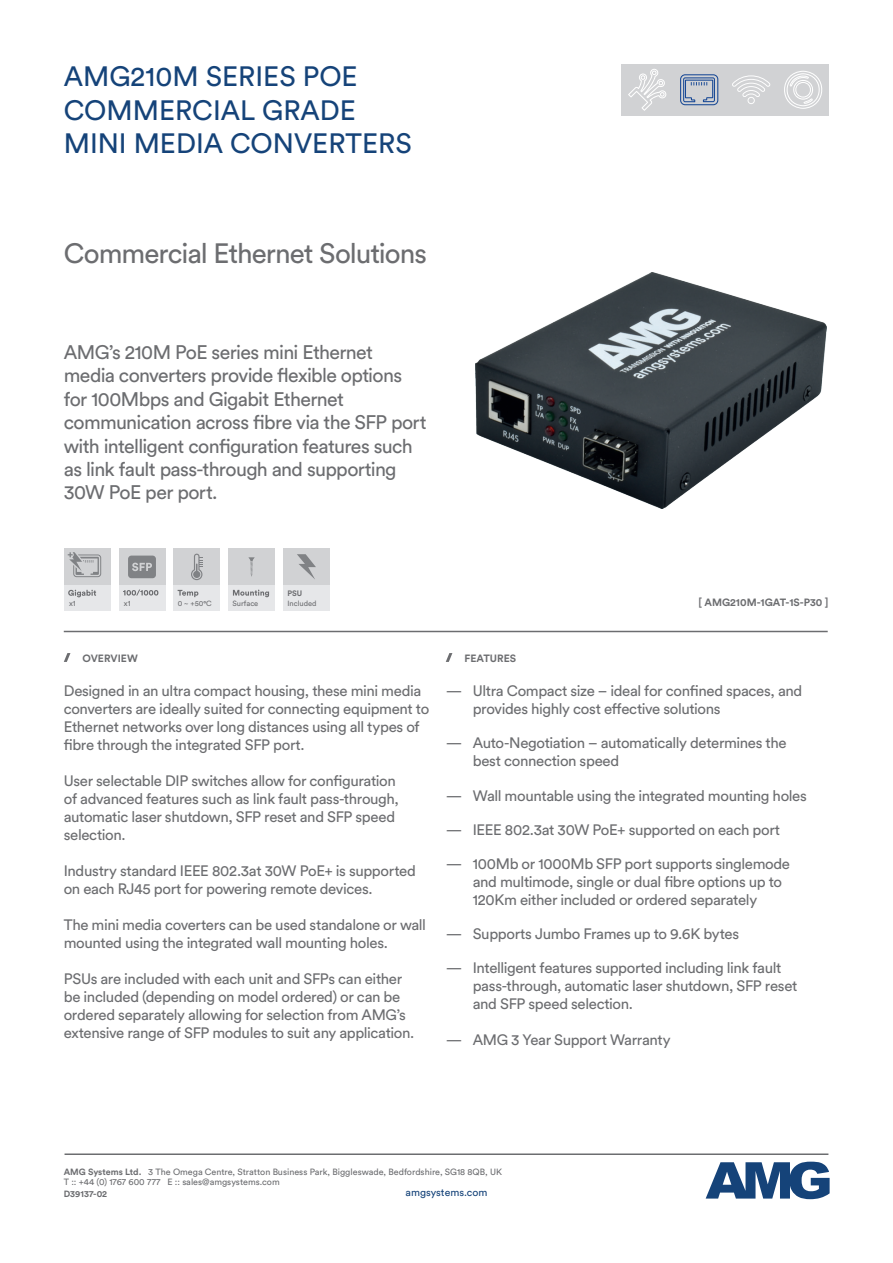
<style>
.page{position:relative;width:893px;height:1263px;background:#fff}
.page>*{position:absolute;margin:0;border:0;box-sizing:border-box;transform-origin:0 0}
.t1{font:27.75px/33.3px "Circular Std";color:#154379}
.t2{font:27.75px "Circular Std";letter-spacing:-.035em;color:#6c6d70}
.t3{font:19.5px/23.4px "Circular Std";letter-spacing:-.035em;color:#6c6d70}
.t4{font:15px/18px "Circular Std";letter-spacing:-.025em;color:#6c6d70}
.t5{font:700 10.5px "Circular Std";color:#6c6d70}
.t6{font:10.5px "Circular Std";color:#154379}
.t7{font:9px/10.8px "Circular Std";color:#6c6d70}
.t8{font:700 9px "Circular Std";color:#6c6d70}
.t9{font:7.8px "Circular Std";color:#6c6d70}
.t10{font:700 7.8px "Circular Std";color:#6c6d70}
.t11{font:7.5px "Circular Std";color:#6c6d70}
.s1{font-weight:700}
</style>
<div class="page">
<img style="left:475px;top:272px;width:351px;height:237px">
<svg style="left:706px;top:1161px;width:123px;height:38px"></svg>
<hr style="left:65px;top:1153px;width:763px;height:2px;background:#6c6d70">
<hr style="left:64px;top:631px;width:764px;height:1px;background:#6c6d70">
<svg style="left:64px;top:653px;width:6px;height:9px"></svg>
<svg style="left:446px;top:653px;width:6px;height:9px"></svg>
<div style="left:64px;top:585px;width:47px;height:25px;background:#e6e7e9"></div>
<svg style="left:68px;top:590px;width:28px;height:7px"></svg>
<div style="left:64px;top:549px;width:47px;height:36px;background:#d1d2d4"></div>
<svg style="left:68px;top:552px;width:33px;height:25px"></svg>
<div style="left:725px;top:64px;width:52px;height:52px;background:#d1d2d4"></div>
<div style="left:673px;top:64px;width:52px;height:52px;background:#d1d2d4"></div>
<div style="left:621px;top:64px;width:52px;height:52px;background:#d1d2d4"></div>
<div style="left:777px;top:64px;width:52px;height:52px;background:#d1d2d4"></div>
<svg style="left:784px;top:71px;width:38px;height:38px"></svg>
<svg style="left:628px;top:69px;width:38px;height:42px"></svg>
<svg style="left:680px;top:74px;width:38px;height:31px"></svg>
<svg style="left:732px;top:75px;width:38px;height:29px"></svg>
<div style="left:119px;top:585px;width:46px;height:25px;background:#e6e7e9"></div>
<svg style="left:123px;top:590px;width:35px;height:6px"></svg>
<div style="left:119px;top:549px;width:46px;height:36px;background:#d1d2d4"></div>
<svg style="left:128px;top:555px;width:28px;height:24px"></svg>
<div style="left:173px;top:585px;width:47px;height:25px;background:#e6e7e9"></div>
<div style="left:173px;top:549px;width:47px;height:36px;background:#d1d2d4"></div>
<svg style="left:178px;top:590px;width:20px;height:7px"></svg>
<svg style="left:191px;top:554px;width:12px;height:26px"></svg>
<div style="left:228px;top:585px;width:47px;height:25px;background:#e6e7e9"></div>
<div style="left:228px;top:549px;width:47px;height:36px;background:#d1d2d4"></div>
<svg style="left:233px;top:590px;width:36px;height:7px"></svg>
<svg style="left:248px;top:557px;width:7px;height:19px"></svg>
<div style="left:283px;top:549px;width:47px;height:36px;background:#d1d2d4"></div>
<svg style="left:297px;top:554px;width:19px;height:25px"></svg>
<div style="left:283px;top:585px;width:47px;height:25px;background:#e6e7e9"></div>
<h1 class="t1" style="left:64px;top:60px;width:349px">AMG210M SERIES POE<br>COMMERCIAL GRADE<br>MINI MEDIA CONVERTERS</h1>
<h1 class="t2" style="left:64px;top:236px;width:365px">Commercial Ethernet Solutions</h1>
<p class="t3" style="left:64px;top:340px;width:364px">AMG’s 210M PoE series mini Ethernet media converters provide flexible options for 100Mbps and Gigabit Ethernet communication across fibre via the SFP port with intelligent configuration features such as link fault pass-through and supporting 30W PoE per port.</p>
<p class="t9" style="left:69px;top:598px;width:8px">x1</p>
<p class="t9" style="left:124px;top:598px;width:8px">x1</p>
<p class="t11" style="left:178px;top:599px;width:36px">0 ~ +50°C</p>
<p class="t11" style="left:233px;top:599px;width:27px">Surface</p>
<p class="t10" style="left:287px;top:588px;width:16px">PSU</p>
<p class="t11" style="left:287px;top:599px;width:31px">Included</p>
<p class="t5" style="left:82px;top:651px;width:57px">OVERVIEW</p>
<p class="t5" style="left:464px;top:651px;width:53px">FEATURES</p>
<p class="t5" style="left:698px;top:596px;width:131px">[ AMG210M-1GAT-1S-P30 ]</p>
<p class="t4" style="left:64px;top:682px;width:367px">Designed in an ultra compact housing, these mini media converters are ideally suited for connecting equipment to Ethernet networks over long distances using all types of fibre through the integrated SFP port.</p>
<p class="t4" style="left:64px;top:772px;width:337px">User selectable DIP switches allow for configuration of advanced features such as link fault pass-through, automatic laser shutdown, SFP reset and SFP speed selection.</p>
<p class="t4" style="left:64px;top:862px;width:354px">Industry standard IEEE 802.3at 30W PoE+ is supported on each RJ45 port for powering remote devices.</p>
<p class="t4" style="left:64px;top:916px;width:364px">The mini media coverters can be used standalone or wall mounted using the integrated wall mounting holes.</p>
<p class="t4" style="left:64px;top:970px;width:352px">PSUs are included with each unit and SFPs can either be included (depending on model ordered) or can be ordered separately allowing for selection from AMG’s extensive range of SFP modules to suit any application.</p>
<p class="t4" style="left:473px;top:682px;width:331px;text-indent:-27px">— Ultra Compact size – ideal for confined spaces, and provides highly cost effective solutions</p>
<p class="t4" style="left:473px;top:734px;width:315px;text-indent:-27px">— Auto-Negotiation – automatically determines the best connection speed</p>
<p class="t4" style="left:446px;top:786px;width:363px">— Wall mountable using the integrated mounting holes</p>
<p class="t4" style="left:446px;top:820px;width:336px">— IEEE 802.3at 30W PoE+ supported on each port</p>
<p class="t4" style="left:473px;top:854px;width:319px;text-indent:-27px">— 100Mb or 1000Mb SFP port supports singlemode and multimode, single or dual fibre options up to<br>120Km either included or ordered separately</p>
<p class="t4" style="left:446px;top:925px;width:295px">— Supports Jumbo Frames up to 9.6K bytes</p>
<p class="t4" style="left:473px;top:959px;width:326px;text-indent:-27px">— Intelligent features supported including link fault pass-through, automatic laser shutdown, SFP reset and SFP speed selection.</p>
<p class="t4" style="left:446px;top:1031px;width:226px">— AMG 3 Year Support Warranty</p>
<p class="t7" style="left:64px;top:1166px;width:440px"><span class="s1">AMG Systems Ltd.</span> 3 The Omega Centre, Stratton Business Park, Biggleswade, Bedfordshire, SG18 8QB, UK<br>T :: +44 (0) 1767 600 777 E :: sales@amgsystems.com</p>
<p class="t8" style="left:64px;top:1188px;width:45px">D39137-02</p>
<p class="t6" style="left:406px;top:1186px;width:83px">amgsystems.com</p>
</div>
